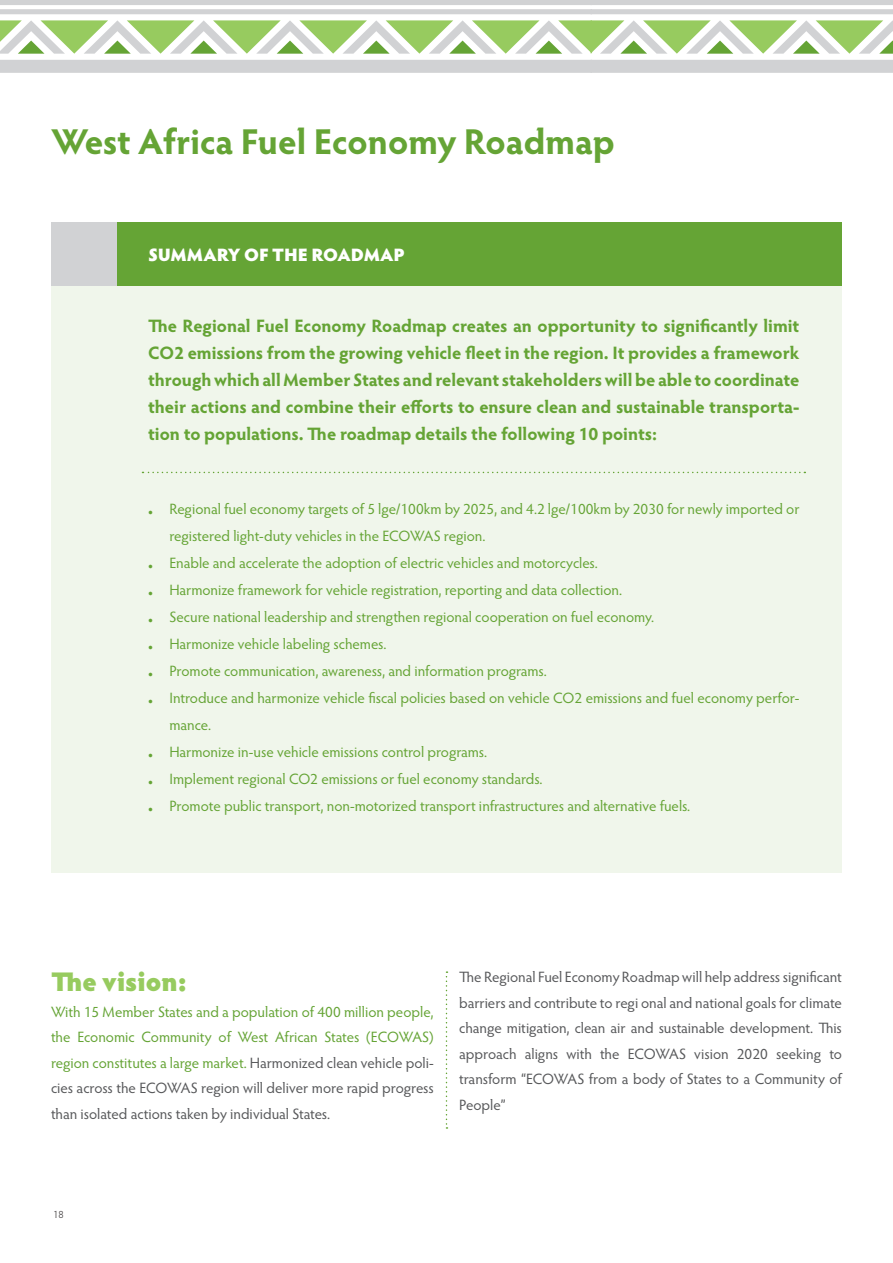
<style>
.page{position:relative;width:893px;height:1263px;background:#fff}
.page>*{position:absolute;margin:0;border:0;box-sizing:border-box;transform-origin:0 0}
.t1{font:700 36px "Hypatia Sans Pro";letter-spacing:-.005em;color:#65a435}
.Sub_Header{font:900 27px "Hypatia Sans Pro";color:#97cb5f}
.Sidebar_Header{font:700 18px/27px "Hypatia Sans Pro";color:#65a435;text-align:justify}
.Sidebar_Header-Rever{font:900 18px "Hypatia Sans Pro";letter-spacing:-.01em;color:#fff}
.Body_Text{font:15px/25.5px "Hypatia Sans Pro";color:#65a435}
.Body_Text-2{font:15px/25.5px "Hypatia Sans Pro";letter-spacing:-.005em;color:#57585a;text-align:justify}
.t2{font:300 10.5px "Hypatia Sans Pro";color:#231f20}
.s1{font-weight:900}
.s2{color:#57585a}
</style>
<div class="page">
<svg style="left:0;top:0;width:893px;height:14px"></svg>
<div style="left:0;top:60px;width:893px;height:13px;background:#d1d2d4"></div>
<svg style="left:0;top:20px;width:893px;height:34px"></svg>
<div style="left:51px;top:286px;width:791px;height:587px;background:#f0f6eb"></div>
<div style="left:117px;top:223px;width:725px;height:63px;background:#65a435"></div>
<div style="left:51px;top:223px;width:66px;height:63px;background:#d1d2d4"></div>
<svg style="left:142px;top:472px;width:663px;height:1px"></svg>
<svg style="left:446px;top:971px;width:1px;height:158px"></svg>
<p class="t1" style="left:51px;top:116px;width:565px">West Africa Fuel Economy Roadmap</p>
<p class="Sidebar_Header-Rever" style="left:148px;top:242px;width:258px">SUMMARY OF THE ROADMAP</p>
<p class="Sidebar_Header" style="left:148px;top:312px;width:653px">The Regional Fuel Economy Roadmap creates an opportunity to significantly limit CO2 emissions from the growing vehicle fleet in the region. It provides a framework through which all Member States and relevant stakeholders will be able to coordinate their actions and combine their efforts to ensure clean and sustainable transporta&shy;tion to populations. The roadmap details the following 10 points:</p>
<p class="Body_Text" style="left:169px;top:495px;width:632px;line-height:27px;text-indent:-21px"><span class="s1">.</span> Regional fuel economy targets of 5 lge/100km by 2025, and 4.2 lge/100km by 2030 for newly imported or registered light-duty vehicles in the ECOWAS region.</p>
<p class="Body_Text" style="left:148px;top:549px;width:451px"><span class="s1">.</span> Enable and accelerate the adoption of electric vehicles and motorcycles.</p>
<p class="Body_Text" style="left:148px;top:576px;width:475px"><span class="s1">.</span> Harmonize framework for vehicle registration, reporting and data collection.</p>
<p class="Body_Text" style="left:148px;top:603px;width:507px"><span class="s1">.</span> Secure national leadership and strengthen regional cooperation on fuel economy.</p>
<p class="Body_Text" style="left:148px;top:630px;width:240px"><span class="s1">.</span> Harmonize vehicle labeling schemes.</p>
<p class="Body_Text" style="left:148px;top:657px;width:400px"><span class="s1">.</span> Promote communication, awareness, and information programs.</p>
<p class="Body_Text" style="left:169px;top:684px;width:631px;line-height:27px;text-indent:-21px"><span class="s1">.</span> Introduce and harmonize vehicle fiscal policies based on vehicle CO2 emissions and fuel economy perfor&shy;mance.</p>
<p class="Body_Text" style="left:148px;top:738px;width:340px"><span class="s1">.</span> Harmonize in-use vehicle emissions control programs.</p>
<p class="Body_Text" style="left:148px;top:765px;width:396px"><span class="s1">.</span> Implement regional CO2 emissions or fuel economy standards.</p>
<p class="Body_Text" style="left:148px;top:792px;width:544px"><span class="s1">.</span> Promote public transport, non-motorized transport infrastructures and alternative fuels.</p>
<p class="Sub_Header" style="left:51px;top:962px;width:137px">The vision:</p>
<p class="Body_Text" style="left:51px;top:998px;width:384px;text-align:justify">With 15 Member States and a population of 400 million people, the Economic Community of West African States (ECOWAS) region constitutes a large market. <span class="s2">Harmonized clean vehicle poli&shy;cies across the ECOWAS region will deliver more rapid progress than isolated actions taken by individual States.</span></p>
<p class="Body_Text-2" style="left:459px;top:964px;width:384px">The Regional Fuel Economy Roadmap will help address significant barriers and contribute to regi onal and national goals for climate change mitigation, clean air and sustainable development. This approach aligns with the ECOWAS vision 2020 seeking to transform “ECOWAS from a body of States to a Community of People”</p>
<p class="t2" style="left:53px;top:1207px;width:12px">18</p>
</div>
